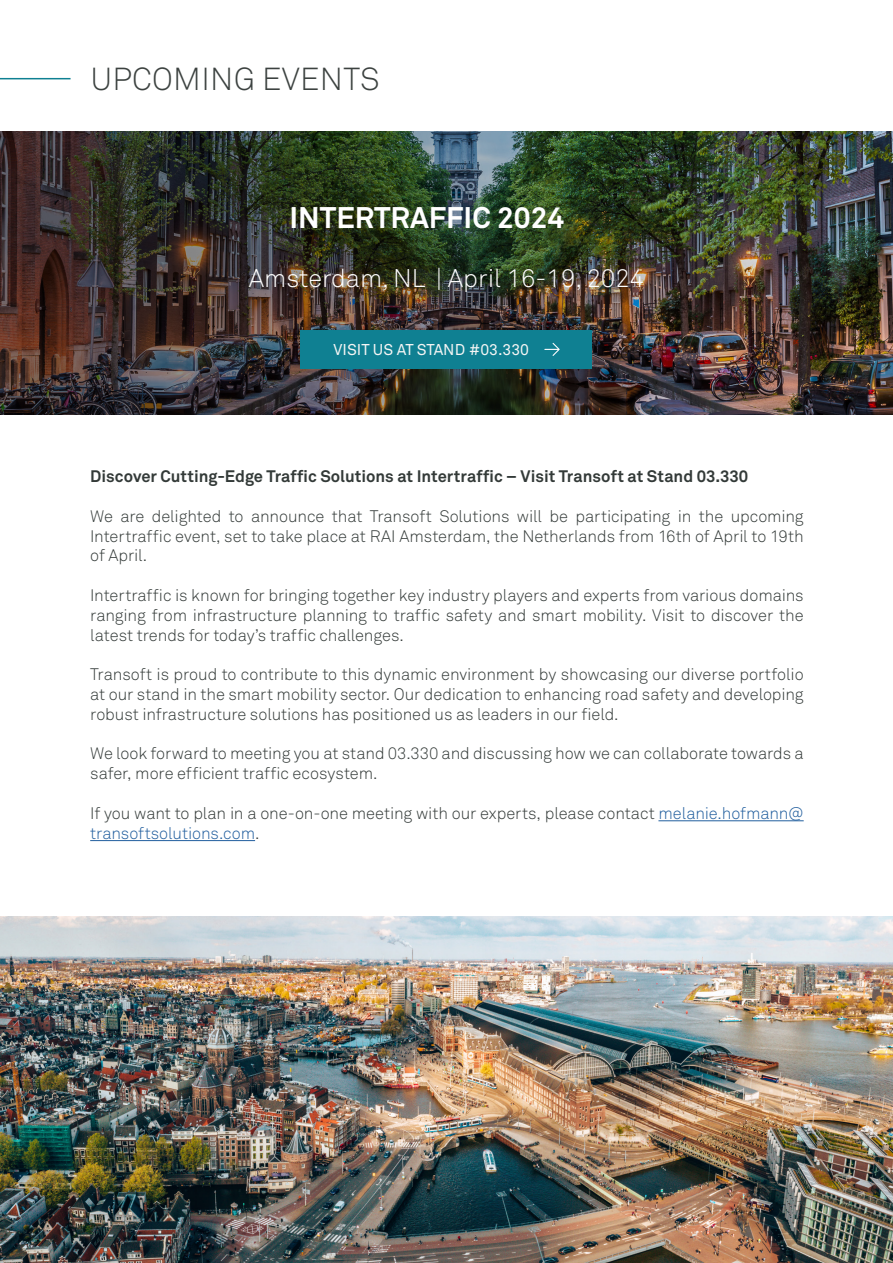
<style>
.page{position:relative;width:893px;height:1263px;background:#fff}
.page>*{position:absolute;margin:0;border:0;box-sizing:border-box;transform-origin:0 0}
.t1{font:300 31.5px "Akkurat Pro";letter-spacing:.01em;color:#3c4240}
.t2{font:700 29.55px "Akkurat Pro";color:#fff}
.t3{font:300 25.35px "Akkurat Pro";color:#fff}
.t4{font:300 16.5px/19.8px "Akkurat Pro";letter-spacing:-.005em;color:#333a38;text-align:justify}
.t5{font:700 16.5px "Akkurat Pro";color:#333a38}
.t6{font:15.45px "Akkurat Pro";color:#f4f5f4}
.s1{color:#215e9e}
</style>
<div class="page">
<img style="left:0;top:131px;width:893px;height:284px">
<hr style="left:658px;top:820px;width:146px;height:1px;background:#215e9e">
<hr style="left:90px;top:840px;width:165px;height:1px;background:#215e9e">
<hr style="left:0;top:78px;width:71px;height:1px;background:#0f8092">
<div style="left:300px;top:330px;width:292px;height:39px;background:#0f8092"></div>
<svg style="left:544px;top:343px;width:16px;height:13px"></svg>
<img style="left:0;top:916px;width:893px;height:347px">
<h1 class="t1" style="left:90px;top:61px;width:291px">UPCOMING EVENTS</h1>
<h2 class="t2" style="left:289px;top:200px;width:276px">INTERTRAFFIC 2024</h2>
<h3 class="t3" style="left:249px;top:263px;width:397px">Amsterdam, NL | April 16-19, 2024</h3>
<p class="t6" style="left:333px;top:341px;width:197px">VISIT US AT STAND #03.330</p>
<p class="t5" style="left:90px;top:466px;width:660px">Discover Cutting-Edge Traffic Solutions at Intertraffic – Visit Transoft at Stand 03.330</p>
<p class="t4" style="left:90px;top:506px;width:715px">We are delighted to announce that Transoft Solutions will be participating in the upcoming Intertraffic event, set to take place at RAI Amsterdam, the Netherlands from 16th of April to 19th of April.</p>
<p class="t4" style="left:90px;top:585px;width:715px">Intertraffic is known for bringing together key industry players and experts from various domains ranging from infrastructure planning to traffic safety and smart mobility. Visit to discover the latest trends for today’s traffic challenges.</p>
<p class="t4" style="left:90px;top:665px;width:715px">Transoft is proud to contribute to this dynamic environment by showcasing our diverse portfolio at our stand in the smart mobility sector. Our dedication to enhancing road safety and developing robust infrastructure solutions has positioned us as leaders in our field.</p>
<p class="t4" style="left:90px;top:744px;width:715px">We look forward to meeting you at stand 03.330 and discussing how we can collaborate towards a safer, more efficient traffic ecosystem.</p>
<p class="t4" style="left:90px;top:803px;width:715px">If you want to plan in a one-on-one meeting with our experts, please contact <span class="s1">melanie.hofmann@ transoftsolutions.com</span>.</p>
</div>
